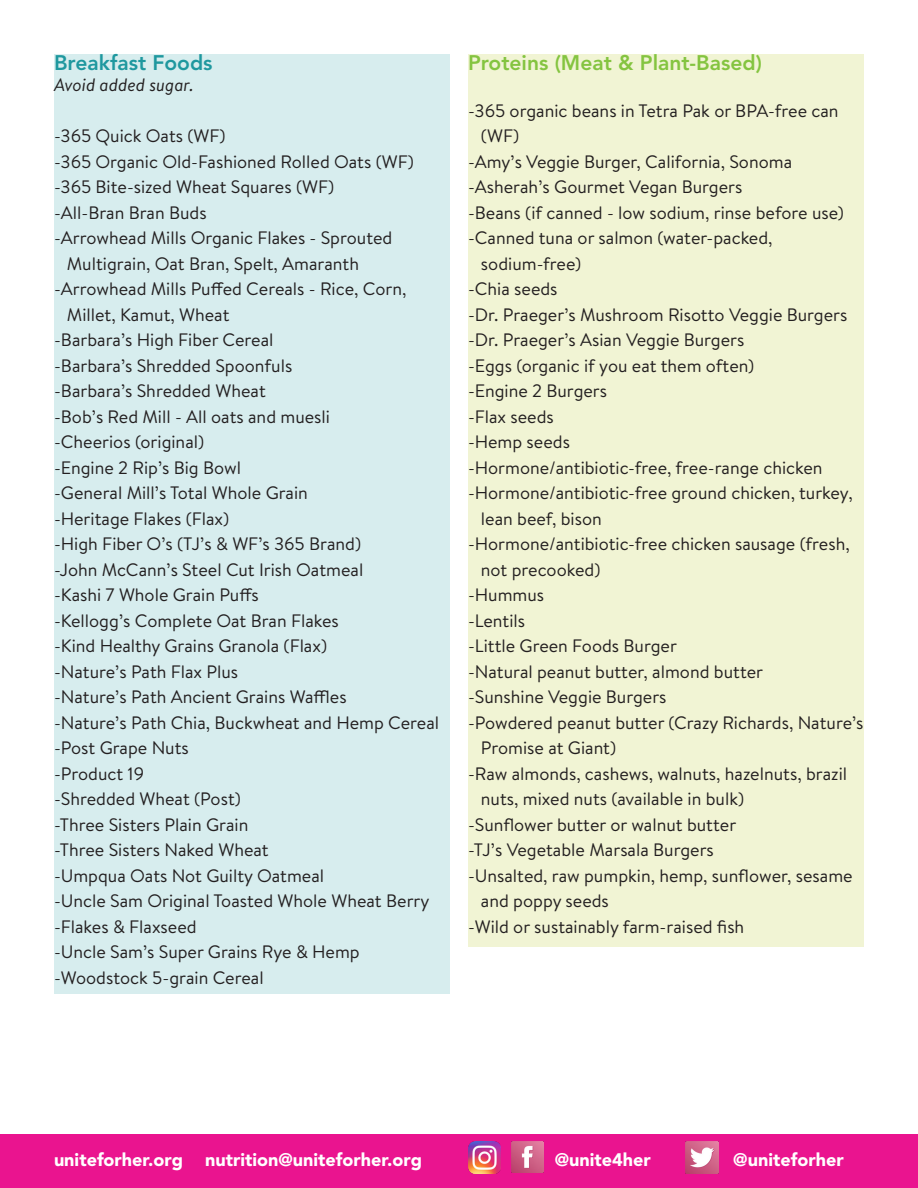
<style>
.page{position:relative;width:918px;height:1188px;background:#fff}
.page>*{position:absolute;margin:0;border:0;box-sizing:border-box;transform-origin:0 0}
.t1{font:800 21px "Avenir LT Std";color:#84c440}
.t2{font:800 21px "Avenir LT Std";color:#1f989f}
.t3{font:18px/25.5px "Brandon Text";color:#231f20}
.t4{font:900 18px "Avenir LT Std";color:#fff}
.t5{font:italic 18px "Brandon Text";color:#231f20}
</style>
<div class="page">
<div style="left:0;top:1134px;width:918px;height:54px;background:#ea148f"></div>
<img style="left:468px;top:1141px;width:32px;height:33px">
<img style="left:511px;top:1141px;width:33px;height:32px">
<img style="left:685px;top:1141px;width:34px;height:32px">
<div style="left:468px;top:54px;width:396px;height:892px;background:#f1f4d4"></div>
<div style="left:54px;top:54px;width:396px;height:940px;background:#d7edee"></div>
<p class="t2" style="left:54px;top:50px;width:160px">Breakfast Foods</p>
<p class="t5" style="left:54px;top:73px;width:141px">Avoid added sugar.</p>
<p class="t3" style="left:54px;top:123px;width:173px">-365 Quick Oats (WF)</p>
<p class="t3" style="left:54px;top:148px;width:361px">-365 Organic Old-Fashioned Rolled Oats (WF)</p>
<p class="t3" style="left:54px;top:174px;width:282px">-365 Bite-sized Wheat Squares (WF)</p>
<p class="t3" style="left:54px;top:199px;width:154px">-All-Bran Bran Buds</p>
<p class="t3" style="left:54px;top:225px;width:340px">-Arrowhead Mills Organic Flakes - Sprouted</p>
<p class="t3" style="left:67px;top:250px;width:294px">Multigrain, Oat Bran, Spelt, Amaranth</p>
<p class="t3" style="left:54px;top:276px;width:354px">-Arrowhead Mills Puffed Cereals - Rice, Corn,</p>
<p class="t3" style="left:67px;top:301px;width:164px">Millet, Kamut, Wheat</p>
<p class="t3" style="left:54px;top:327px;width:221px">-Barbara’s High Fiber Cereal</p>
<p class="t3" style="left:54px;top:352px;width:240px">-Barbara’s Shredded Spoonfuls</p>
<p class="t3" style="left:54px;top:378px;width:213px">-Barbara’s Shredded Wheat</p>
<p class="t3" style="left:54px;top:403px;width:278px">-Bob’s Red Mill - All oats and muesli</p>
<p class="t3" style="left:54px;top:429px;width:152px">-Cheerios (original)</p>
<p class="t3" style="left:54px;top:454px;width:189px">-Engine 2 Rip’s Big Bowl</p>
<p class="t3" style="left:54px;top:480px;width:255px">-General Mill’s Total Whole Grain</p>
<p class="t3" style="left:54px;top:505px;width:177px">-Heritage Flakes (Flax)</p>
<p class="t3" style="left:54px;top:531px;width:309px">-High Fiber O’s (TJ’s &amp; WF’s 365 Brand)</p>
<p class="t3" style="left:54px;top:556px;width:311px">-John McCann’s Steel Cut Irish Oatmeal</p>
<p class="t3" style="left:54px;top:582px;width:206px">-Kashi 7 Whole Grain Puffs</p>
<p class="t3" style="left:54px;top:607px;width:286px">-Kellogg’s Complete Oat Bran Flakes</p>
<p class="t3" style="left:54px;top:633px;width:275px">-Kind Healthy Grains Granola (Flax)</p>
<p class="t3" style="left:54px;top:658px;width:186px">-Nature’s Path Flax Plus</p>
<p class="t3" style="left:54px;top:684px;width:294px">-Nature’s Path Ancient Grains Waffles</p>
<p class="t3" style="left:54px;top:709px;width:387px">-Nature’s Path Chia, Buckwheat and Hemp Cereal</p>
<p class="t3" style="left:54px;top:735px;width:136px">-Post Grape Nuts</p>
<p class="t3" style="left:54px;top:760px;width:92px">-Product 19</p>
<p class="t3" style="left:54px;top:786px;width:188px">-Shredded Wheat (Post)</p>
<p class="t3" style="left:54px;top:811px;width:196px">-Three Sisters Plain Grain</p>
<p class="t3" style="left:54px;top:837px;width:216px">-Three Sisters Naked Wheat</p>
<p class="t3" style="left:54px;top:862px;width:272px">-Umpqua Oats Not Guilty Oatmeal</p>
<p class="t3" style="left:54px;top:888px;width:377px">-Uncle Sam Original Toasted Whole Wheat Berry -Flakes &amp; Flaxseed</p>
<p class="t3" style="left:54px;top:939px;width:307px">-Uncle Sam’s Super Grains Rye &amp; Hemp</p>
<p class="t3" style="left:54px;top:964px;width:211px">-Woodstock 5-grain Cereal</p>
<p class="t1" style="left:468px;top:50px;width:295px">Proteins (Meat &amp; Plant-Based)</p>
<p class="t3" style="left:481px;top:97px;width:359px;text-indent:-13px">-365 organic beans in Tetra Pak or BPA-free can (WF)</p>
<p class="t3" style="left:468px;top:148px;width:326px">-Amy’s Veggie Burger, California, Sonoma</p>
<p class="t3" style="left:468px;top:174px;width:276px">-Asherah’s Gourmet Vegan Burgers</p>
<p class="t3" style="left:468px;top:199px;width:377px">-Beans (if canned - low sodium, rinse before use)</p>
<p class="t3" style="left:468px;top:225px;width:306px">-Canned tuna or salmon (water-packed,</p>
<p class="t3" style="left:481px;top:250px;width:102px">sodium-free)</p>
<p class="t3" style="left:468px;top:276px;width:91px">-Chia seeds</p>
<p class="t3" style="left:468px;top:301px;width:381px">-Dr. Praeger’s Mushroom Risotto Veggie Burgers</p>
<p class="t3" style="left:468px;top:327px;width:278px">-Dr. Praeger’s Asian Veggie Burgers</p>
<p class="t3" style="left:468px;top:352px;width:288px">-Eggs (organic if you eat them often)</p>
<p class="t3" style="left:468px;top:378px;width:141px">-Engine 2 Burgers</p>
<p class="t3" style="left:468px;top:403px;width:87px">-Flax seeds</p>
<p class="t3" style="left:468px;top:429px;width:104px">-Hemp seeds</p>
<p class="t3" style="left:468px;top:454px;width:356px">-Hormone/antibiotic-free, free-range chicken</p>
<p class="t3" style="left:481px;top:480px;width:373px;text-indent:-13px">-Hormone/antibiotic-free ground chicken, turkey, lean beef, bison</p>
<p class="t3" style="left:481px;top:531px;width:370px;text-indent:-13px">-Hormone/antibiotic-free chicken sausage (fresh, not precooked)</p>
<p class="t3" style="left:468px;top:582px;width:78px">-Hummus</p>
<p class="t3" style="left:468px;top:607px;width:59px">-Lentils</p>
<p class="t3" style="left:468px;top:633px;width:210px">-Little Green Foods Burger</p>
<p class="t3" style="left:468px;top:658px;width:297px">-Natural peanut butter, almond butter</p>
<p class="t3" style="left:468px;top:684px;width:200px">-Sunshine Veggie Burgers</p>
<p class="t3" style="left:481px;top:709px;width:384px;text-indent:-13px">-Powdered peanut butter (Crazy Richards, Nature’s<br>Promise at Giant)</p>
<p class="t3" style="left:481px;top:760px;width:368px;text-indent:-13px">-Raw almonds, cashews, walnuts, hazelnuts, brazil nuts, mixed nuts (available in bulk)</p>
<p class="t3" style="left:468px;top:811px;width:270px">-Sunflower butter or walnut butter</p>
<p class="t3" style="left:468px;top:837px;width:247px">-TJ’s Vegetable Marsala Burgers</p>
<p class="t3" style="left:481px;top:862px;width:373px;text-indent:-13px">-Unsalted, raw pumpkin, hemp, sunflower, sesame and poppy seeds</p>
<p class="t3" style="left:468px;top:913px;width:278px">-Wild or sustainably farm-raised fish</p>
<p class="t4" style="left:54px;top:1148px;width:370px">uniteforher.org nutrition@uniteforher.org</p>
<p class="t4" style="left:555px;top:1148px;width:98px">@unite4her</p>
<p class="t4" style="left:733px;top:1148px;width:112px">@uniteforher</p>
</div>
